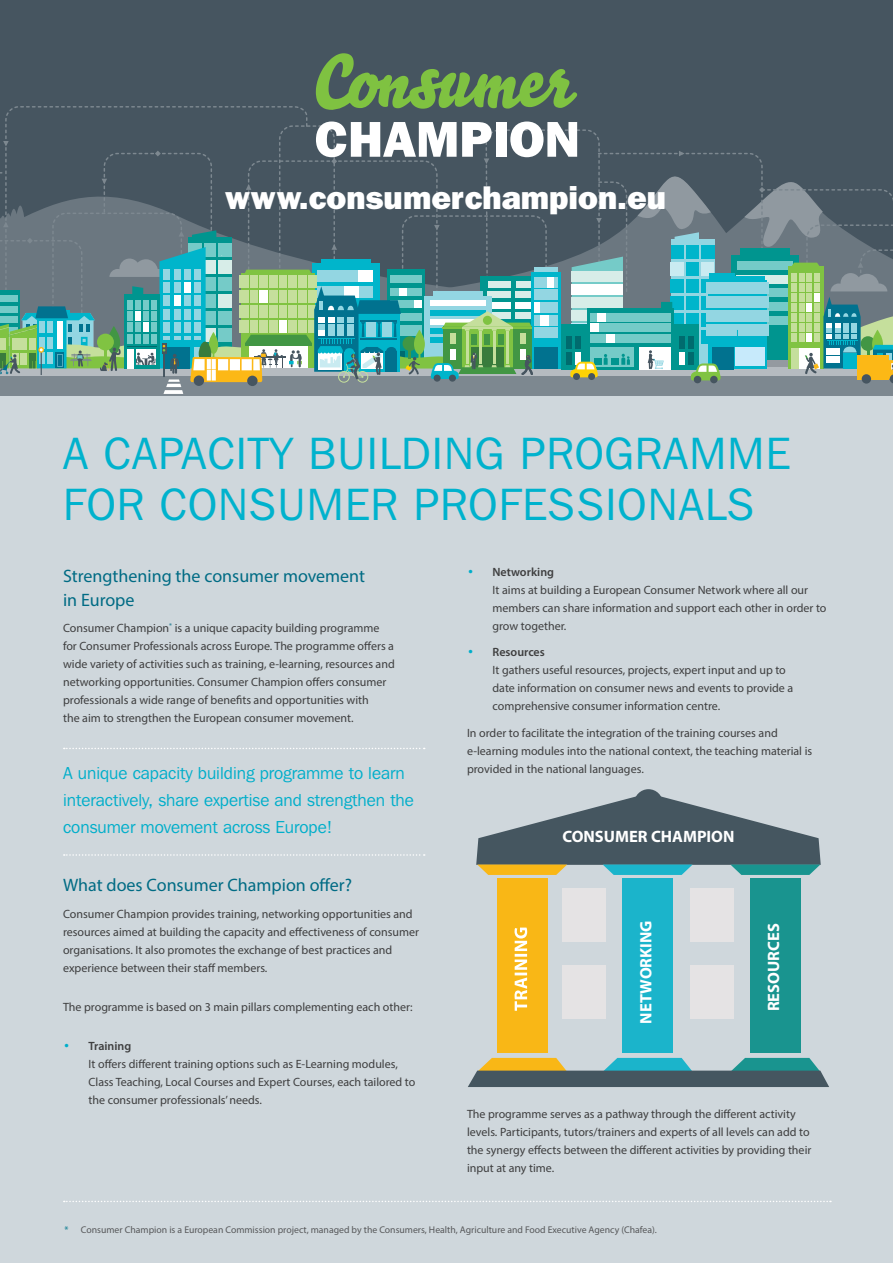
<style>
.page{position:relative;width:893px;height:1263px;background:#fff}
.page>*{position:absolute;margin:0;border:0;box-sizing:border-box;transform-origin:0 0}
.Header_01{font:45px/51px "Franklin Gothic IT Cby BT";letter-spacing:.025em;color:#00b2cd}
.Box_Text{font:800 33px "Franklin Gothic";color:#fff}
.Header_02{font:18px/24px "Myriad Pro";color:#006b84}
.Pull_Out_Inline_Text{font:17.25px/27px "Franklin Gothic IT Cby BT";color:#00aeca}
.t1{font:700 16.5px "Myriad Pro";color:#fff}
.Body{font:12px/18px "Myriad Pro";color:#3e3e3f}
.Footnotes{font:9.75px "Myriad Pro";color:#57585a}
.s1{font-family:"Franklin Gothic IT Cby BT";font-weight:500;color:#00aeca}
.s2{font-weight:600}
.s3{color:#00778c}
</style>
<div class="page">
<div style="left:0;top:328px;width:893px;height:935px;background:#cfd7dc"></div>
<div style="left:0;top:0;width:893px;height:395px;background:#465560"></div>
<svg style="left:5px;top:106px;width:302px;height:16px"></svg>
<div style="left:0;top:376px;width:893px;height:20px;background:#7d8890"></div>
<svg style="left:64px;top:748px;width:361px;height:1px"></svg>
<svg style="left:64px;top:854px;width:361px;height:2px"></svg>
<svg style="left:0;top:122px;width:893px;height:272px"></svg>
<svg style="left:316px;top:53px;width:261px;height:57px"></svg>
<svg style="left:64px;top:1201px;width:767px;height:1px"></svg>
<svg style="left:634px;top:789px;width:29px;height:29px"></svg>
<div style="left:497px;top:879px;width:50px;height:174px;background:#f9b716"></div>
<div style="left:622px;top:879px;width:51px;height:174px;background:#1bb4cb"></div>
<svg style="left:476px;top:793px;width:345px;height:82px"></svg>
<div style="left:750px;top:879px;width:50px;height:174px;background:#19948f"></div>
<div style="left:562px;top:888px;width:43px;height:54px;background:#e5e3e4"></div>
<div style="left:562px;top:965px;width:43px;height:53px;background:#e5e3e4"></div>
<div style="left:690px;top:888px;width:43px;height:54px;background:#e5e3e4"></div>
<div style="left:690px;top:965px;width:43px;height:53px;background:#e5e3e4"></div>
<svg style="left:468px;top:1058px;width:361px;height:29px"></svg>
<svg style="left:514px;top:927px;width:13px;height:84px"></svg>
<p class="Box_Text" style="left:225px;top:178px;width:443px">www.consumerchampion.eu</p>
<p class="Header_01" style="left:63px;top:427px;width:729px">A CAPACITY BUILDING PROGRAMME<br>FOR CONSUMER PROFESSIONALS</p>
<p class="Header_02" style="left:63px;top:563px;width:304px">Strengthening the consumer movement in Europe</p>
<p class="Body" style="left:63px;top:619px;width:333px">Consumer Champion<sup>*</sup> is a unique capacity building programme for Consumer Professionals across Europe. The programme offers a wide variety of activities such as training, e-learning, resources and networking opportunities. Consumer Champion offers consumer professionals a wide range of benefits and opportunities with<br>the aim to strengthen the European consumer movement.</p>
<p class="Pull_Out_Inline_Text" style="left:63px;top:759px;width:352px">A unique capacity building programme to learn interactively, share expertise and strengthen the consumer movement across Europe!</p>
<p class="Header_02" style="left:63px;top:873px;width:291px">What does Consumer Champion offer?</p>
<p class="Body" style="left:63px;top:904px;width:358px">Consumer Champion provides training, networking opportunities and resources aimed at building the capacity and effectiveness of consumer organisations. It also promotes the exchange of best practices and experience between their staff members.</p>
<p class="Body" style="left:63px;top:997px;width:351px">The programme is based on 3 main pillars complementing each other:</p>
<p class="Body" style="left:89px;top:1037px;width:328px;text-indent:-26px"><span class="s1">•</span> <span class="s2">Training<br></span>It offers different training options such as E-Learning modules, Class Teaching, Local Courses and Expert Courses, each tailored to the consumer professionals’ needs.</p>
<p class="Body" style="left:492px;top:562px;width:336px;text-indent:-26px"><span class="s1">•</span> <span class="s2">Networking<br></span>It aims at building a European Consumer Network where all our members can share information and support each other in order to grow together.</p>
<p class="Body" style="left:492px;top:643px;width:302px;text-indent:-26px"><span class="s1">•</span> <span class="s2">Resources<br></span>It gathers useful resources, projects, expert input and up to date information on consumer news and events to provide a comprehensive consumer information centre.</p>
<p class="Body" style="left:467px;top:723px;width:347px">In order to facilitate the integration of the training courses and e-learning modules into the national context, the teaching material is provided in the national languages.</p>
<h3 class="t1" style="left:562px;top:827px;width:174px">CONSUMER CHAMPION</h3>
<h3 class="t1" style="left:636px;top:1024px;width:114px;rotate:-90deg">NETWORKINGS</h3>
<h3 class="t1" style="left:764px;top:1011px;width:89px;rotate:-90deg">RESOURCES</h3>
<p class="Body" style="left:467px;top:1105px;width:346px">The programme serves as a pathway through the different activity levels. Participants, tutors/trainers and experts of all levels can add to the synergy effects between the different activities by providing their input at any time.</p>
<p class="Footnotes" style="left:64px;top:1223px;width:594px"><span class="s3">*</span> Consumer Champion is a European Commission project, managed by the Consumers, Health, Agriculture and Food Executive Agency (Chafea).</p>
</div>
